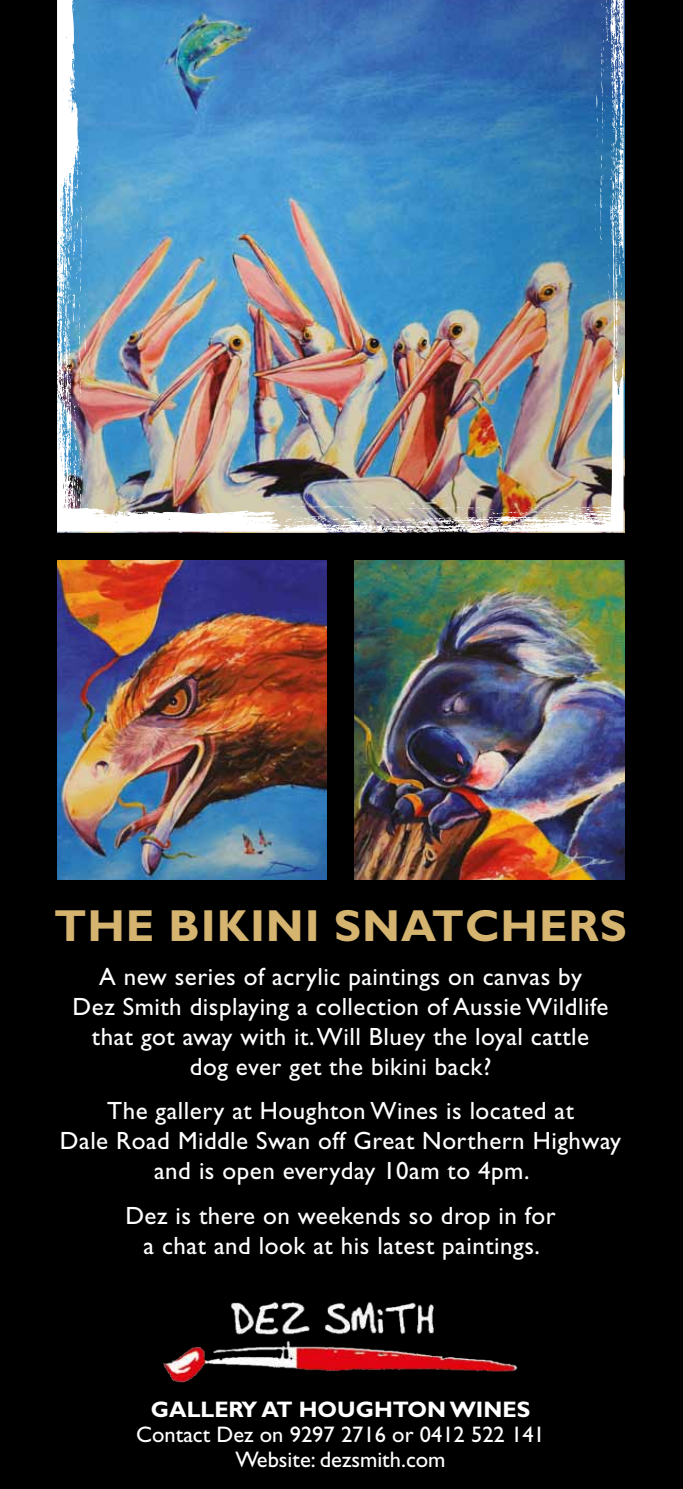
<style>
.page{position:relative;width:683px;height:1489px;background:#000}
.page>*{position:absolute;margin:0;border:0;box-sizing:border-box;transform-origin:0 0}
.t1{font:700 45px "Gill Sans";letter-spacing:.02em;color:#d5b470}
.t2{font:25px/30px "Gill Sans";letter-spacing:.02em;color:#fff;text-align:center}
.t3{font:22.5px/25px "Gill Sans";color:#fff;text-align:center}
.t4{font:700 22.5px "Gill Sans";color:#fff}
</style>
<div class="page">
<img style="left:163px;top:1301px;width:355px;height:82px">
<img style="left:57px;top:561px;width:269px;height:319px">
<img style="left:355px;top:561px;width:269px;height:319px">
<img style="left:57px;top:0;width:567px;height:532px">
<h1 class="t1" style="left:54px;top:899px;width:574px">THE BIKINI SNATCHERS</h1>
<p class="t2" style="left:73px;top:962px;width:537px">A new series of acrylic paintings on canvas by<br>Dez Smith displaying a collection of Aussie Wildlife that got away with it. Will Bluey the loyal cattle dog ever get the bikini back?</p>
<p class="t2" style="left:60px;top:1096px;width:563px">The gallery at Houghton Wines is located at<br>Dale Road Middle Swan off Great Northern Highway and is open everyday 10am to 4pm.</p>
<p class="t2" style="left:125px;top:1200px;width:432px">Dez is there on weekends so drop in for a chat and look at his latest paintings.</p>
<p class="t4" style="left:151px;top:1396px;width:381px">GALLERY AT HOUGHTON WINES</p>
<p class="t3" style="left:136px;top:1422px;width:410px">Contact Dez on 9297 2716 or 0412 522 141<br>Website: dezsmith.com</p>
</div>
